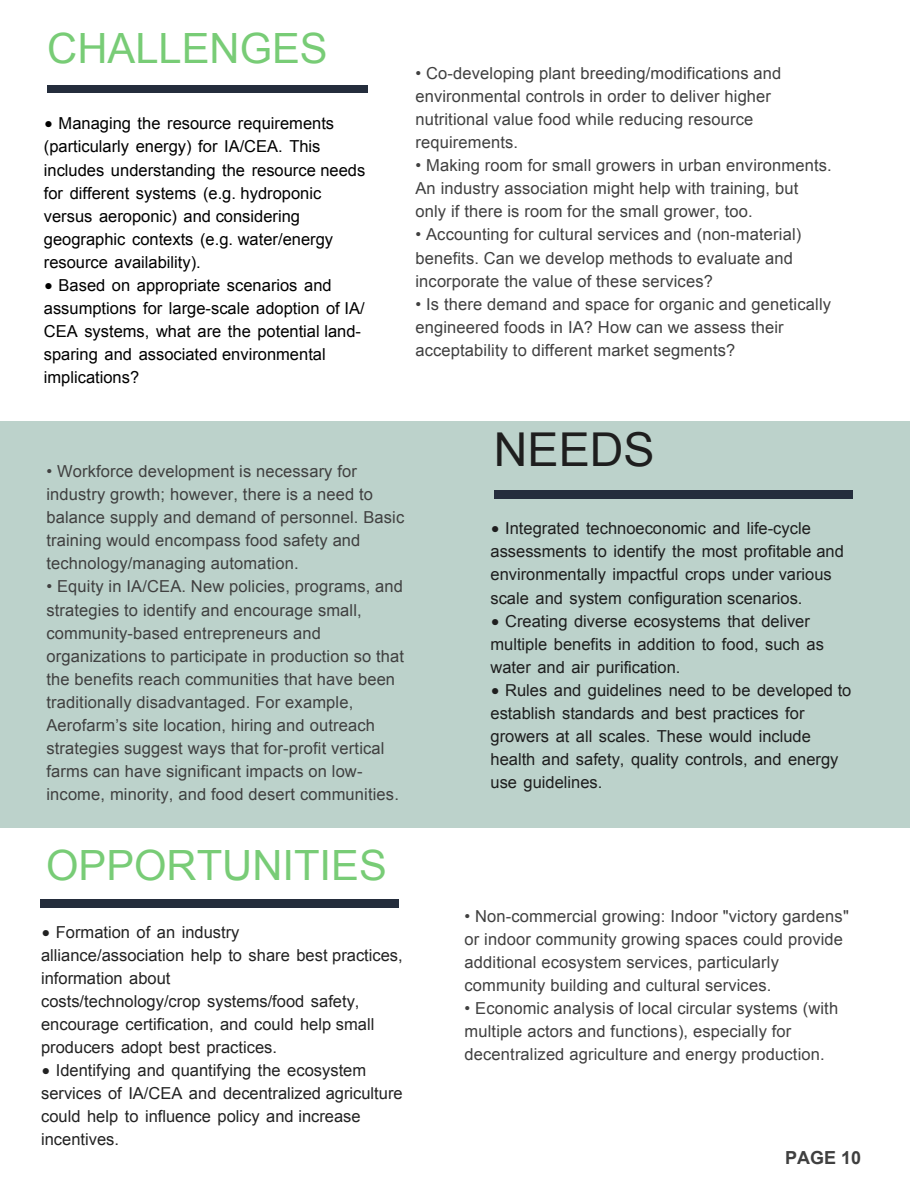
<style>
.page{position:relative;width:918px;height:1188px;background:#fff}
.page>*{position:absolute;margin:0;border:0;box-sizing:border-box;transform-origin:0 0}
.t1{font:46.65px "Arial";color:#1e1e1e}
.t2{font:41.7px "Arial";color:#78cc76}
.t3{font:700 18px "Arial";color:#404040}
.t4{font:16.5px/23.1px "Arial";letter-spacing:.01em;color:#404040}
.t5{font:16.5px/23.1px "Arial";color:#1e1e1e}
.t6{font:16.5px/23.1px "Arial";color:#000}
.t7{font:16.5px/23.1px "Arial";color:#222}
.s1{font-family:"Lato"}
</style>
<div class="page">
<div style="left:0;top:422px;width:910px;height:406px;background:#bcd2cb"></div>
<div style="left:47px;top:86px;width:321px;height:7px;background:#242d3c"></div>
<div style="left:494px;top:490px;width:359px;height:10px;background:#242d3c"></div>
<div style="left:41px;top:899px;width:358px;height:9px;background:#242d3c"></div>
<h1 class="t2" style="left:47px;top:21px;width:282px">CHALLENGES</h1>
<p class="t6" style="left:44px;top:112px;width:323px"><span class="s1">•</span> Managing the resource requirements (particularly energy) for IA/CEA. This includes understanding the resource needs for different systems (e.g. hydroponic versus aeroponic) and considering geographic contexts (e.g. water/energy resource availability).</p>
<p class="t6" style="left:44px;top:274px;width:322px"><span class="s1">•</span> Based on appropriate scenarios and assumptions for large-scale adoption of IA/ CEA systems, what are the potential land&shy;sparing and associated environmental implications?</p>
<p class="t4" style="left:415px;top:62px;width:367px">• Co-developing plant breeding/modifications and environmental controls in order to deliver higher nutritional value food while reducing resource requirements.</p>
<p class="t4" style="left:415px;top:154px;width:418px">• Making room for small growers in urban environments.<br>An industry association might help with training, but only if there is room for the small grower, too.</p>
<p class="t4" style="left:415px;top:223px;width:387px">• Accounting for cultural services and (non-material) benefits. Can we develop methods to evaluate and incorporate the value of these services?</p>
<p class="t4" style="left:415px;top:293px;width:417px">• Is there demand and space for organic and genetically engineered foods in IA? How can we assess their acceptability to different market segments?</p>
<p class="t4" style="left:46px;top:460px;width:312px">• Workforce development is necessary for</p>
<p class="t4" style="left:46px;top:483px;width:359px">industry growth; however, there is a need to balance supply and demand of personnel. Basic training would encompass food safety and technology/managing automation.</p>
<p class="t4" style="left:46px;top:575px;width:359px">• Equity in IA/CEA. New policies, programs, and strategies to identify and encourage small, community-based entrepreneurs and organizations to participate in production so that the benefits reach communities that have been traditionally disadvantaged. For example, Aerofarm’s site location, hiring and outreach strategies suggest ways that for-profit vertical farms can have significant impacts on low&shy;income, minority, and food desert communities.</p>
<h1 class="t1" style="left:494px;top:419px;width:162px">NEEDS</h1>
<p class="t5" style="left:490px;top:517px;width:355px"><span class="s1">•</span> Integrated technoeconomic and life-cycle assessments to identify the most profitable and environmentally impactful crops under various scale and system configuration scenarios.</p>
<p class="t5" style="left:490px;top:609px;width:335px"><span class="s1">•</span> Creating diverse ecosystems that deliver multiple benefits in addition to food, such as water and air purification.</p>
<p class="t5" style="left:490px;top:679px;width:362px"><span class="s1">•</span> Rules and guidelines need to be developed to establish standards and best practices for growers at all scales. These would include health and safety, quality controls, and energy use guidelines.</p>
<h1 class="t2" style="left:46px;top:838px;width:342px">OPPORTUNITIES</h1>
<p class="t7" style="left:41px;top:920px;width:363px"><span class="s1">•</span> Formation of an industry<br>alliance/association help to share best practices, information about<br>costs/technology/crop systems/food safety, encourage certification, and could help small producers adopt best practices.</p>
<p class="t7" style="left:41px;top:1059px;width:363px"><span class="s1">•</span> Identifying and quantifying the ecosystem services of IA/CEA and decentralized agriculture could help to influence policy and increase incentives.</p>
<p class="t4" style="left:465px;top:904px;width:386px">• Non-commercial growing: Indoor "victory gardens" or indoor community growing spaces could provide additional ecosystem services, particularly community building and cultural services.</p>
<p class="t4" style="left:465px;top:997px;width:375px">• Economic analysis of local circular systems (with multiple actors and functions), especially for decentralized agriculture and energy production.</p>
<p class="t3" style="left:785px;top:1146px;width:78px">PAGE 10</p>
</div>
